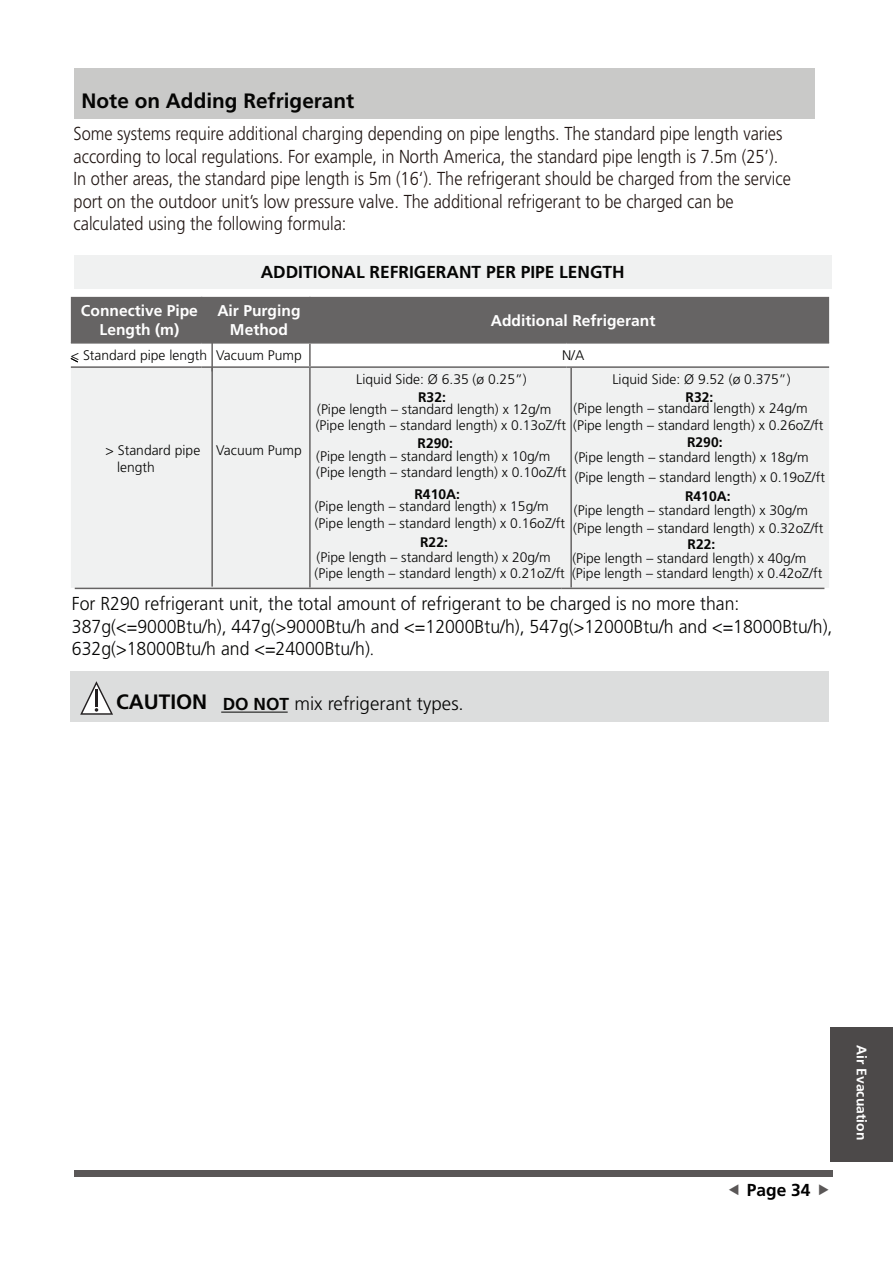
<style>
.page{position:relative;width:893px;height:1263px;background:#fff}
.page>*{position:absolute;margin:0;border:0;box-sizing:border-box;transform-origin:0 0}
.t1{font:700 20.85px "Frutiger LT Std";color:#050504}
.t2{font:300 18.75px/22.5px "Frutiger";color:#211613;scale:.87 1}
.t3{font:300 18.75px/22.5px "Frutiger";color:#050504;scale:.94 1}
.t4{font:300 18.75px "Frutiger";color:#050504}
.t5{font:700 17.4px "Frutiger LT Std";color:#050504}
.t6{font:700 17.4px "Frutiger LT Std";color:#000}
.t7{font:700 15.6px/18.8px "Frutiger LT Std";color:#fff;text-align:center}
.t8{font:700 15.6px "Frutiger";color:#fff}
.t9{font:300 13.8px/16.6px "Frutiger";color:#050504}
.t10{font:700 13.8px "Frutiger LT Std";color:#050504}
.t11{font:700 13.8px "Frutiger LT Std";color:#fff}
.s1{font-family:"Adobe Song Std"}
.s2{font-family:"Frutiger LT Std";font-weight:700;font-size:20.85px}
.s3{font-family:"Frutiger LT Std";font-weight:700;font-size:17.4px}
</style>
<div class="page">
<div style="left:74px;top:1171px;width:758px;height:6px;background:#5a5757"></div>
<div style="left:831px;top:1027px;width:62px;height:134px;background:#4c4949"></div>
<div style="left:74px;top:69px;width:740px;height:50px;background:#c9c9c8"></div>
<div style="left:70px;top:671px;width:758px;height:50px;background:#dcdddd"></div>
<hr style="left:221px;top:712px;width:67px;height:1px;background:#050504">
<div style="left:74px;top:255px;width:758px;height:34px;background:#f0f1f1"></div>
<div style="left:71px;top:297px;width:758px;height:45px;background:#666464"></div>
<div style="left:71px;top:368px;width:758px;height:220px;background:#f0f1f1"></div>
<hr style="left:201px;top:297px;width:1px;height:45px;background:#666464">
<hr style="left:309px;top:297px;width:2px;height:45px;background:#666464">
<hr style="left:71px;top:342px;width:131px;height:2px;background:#666464">
<hr style="left:202px;top:342px;width:108px;height:2px;background:#666464">
<hr style="left:211px;top:340px;width:2px;height:31px;background:#666464">
<hr style="left:310px;top:342px;width:256px;height:2px;background:#666464">
<hr style="left:309px;top:344px;width:2px;height:22px;background:#666464">
<hr style="left:566px;top:342px;width:263px;height:2px;background:#666464">
<hr style="left:71px;top:366px;width:131px;height:2px;background:#666464">
<hr style="left:202px;top:366px;width:108px;height:2px;background:#666464">
<hr style="left:211px;top:368px;width:2px;height:219px;background:#666464">
<hr style="left:310px;top:366px;width:256px;height:2px;background:#666464">
<hr style="left:309px;top:368px;width:2px;height:219px;background:#666464">
<hr style="left:566px;top:366px;width:263px;height:2px;background:#666464">
<hr style="left:570px;top:368px;width:2px;height:219px;background:#666464">
<hr style="left:75px;top:588px;width:487px;height:1px;background:#666464">
<hr style="left:562px;top:588px;width:262px;height:1px;background:#666464">
<svg style="left:70px;top:358px;width:8px;height:4px"></svg>
<svg style="left:80px;top:681px;width:33px;height:34px"></svg>
<h1 class="t1" style="left:82px;top:88px;width:274px">Note on Adding Refrigerant</h1>
<p class="t2" style="left:74px;top:122px;width:826px">Some systems require additional charging depending on pipe lengths. The standard pipe length varies according to local regulations. For example, in North America, the standard pipe length is 7.5m (25’).<br>In other areas, the standard pipe length is 5m (16‘). The refrigerant should be charged from the service port on the outdoor unit’s low pressure valve. The additional refrigerant to be charged can be calculated using the following formula:</p>
<p class="t5" style="left:261px;top:261px;width:366px">ADDITIONAL REFRIGERANT PER PIPE LENGTH</p>
<p class="t7" style="left:81px;top:302px;width:119px">Connective Pipe<br>Length (m)</p>
<p class="t7" style="left:217px;top:302px;width:85px">Air Purging</p>
<p class="t8" style="left:230px;top:320px;width:60px">Method</p>
<p class="t7" style="left:491px;top:311px;width:166px">Additional Refrigerant</p>
<p class="t9" style="left:71px;top:347px;width:232px">&lt; Standard pipe length Vacuum Pump</p>
<p class="t9" style="left:562px;top:347px;width:24px">N/A</p>
<p class="t9" style="left:117px;top:442px;width:85px;text-indent:-12px">&gt; Standard pipe length</p>
<p class="t9" style="left:216px;top:442px;width:87px">Vacuum Pump</p>
<p class="t9" style="left:612px;top:371px;width:180px">Liquid Side: Ø 9.52 (ø 0.375”)</p>
<p class="t10" style="left:686px;top:389px;width:29px">R32:</p>
<p class="t9" style="left:573px;top:400px;width:252px">(Pipe length – standard length) x 24g/m (Pipe length – standard length) x 0.26oZ/ft</p>
<p class="t9" style="left:574px;top:447px;width:252px;line-height:19.6px">(Pipe length – standard length) x 18g/m (Pipe length – standard length) x 0.19oZ/ft</p>
<p class="t9" style="left:356px;top:371px;width:172px">Liquid Side: Ø 6.35 (ø 0.25”)</p>
<p class="t10" style="left:418px;top:389px;width:29px">R32:</p>
<p class="t9" style="left:316px;top:402px;width:252px;line-height:15.6px">(Pipe length – standard length) x 12g/m (Pipe length – standard length) x 0.13oZ/ft</p>
<p class="t10" style="left:418px;top:435px;width:37px">R290:</p>
<p class="t10" style="left:687px;top:434px;width:37px">R290:</p>
<p class="t9" style="left:316px;top:449px;width:252px;line-height:15.5px">(Pipe length – standard length) x 10g/m (Pipe length – standard length) x 0.10oZ/ft</p>
<p class="t10" style="left:414px;top:486px;width:47px">R410A:</p>
<p class="t10" style="left:685px;top:488px;width:47px">R410A:</p>
<p class="t9" style="left:315px;top:498px;width:252px">(Pipe length – standard length) x 15g/m (Pipe length – standard length) x 0.16oZ/ft</p>
<p class="t9" style="left:573px;top:502px;width:252px;line-height:17.7px">(Pipe length – standard length) x 30g/m (Pipe length – standard length) x 0.32oZ/ft</p>
<p class="t10" style="left:420px;top:534px;width:29px">R22:</p>
<p class="t9" style="left:315px;top:548px;width:252px">(Pipe length – standard length) x 20g/m (Pipe length – standard length) x 0.21oZ/ft</p>
<p class="t10" style="left:688px;top:536px;width:29px">R22:</p>
<p class="t9" style="left:572px;top:551px;width:252px;line-height:15.1px">(Pipe length – standard length) x 40g/m (Pipe length – standard length) x 0.42oZ/ft</p>
<h2 class="t3" style="left:72px;top:592px;width:811px">For R290 refrigerant unit, the total amount of refrigerant to be charged is no more than:<br>387g(&lt;=9000Btu/h), 447g(&gt;9000Btu/h and &lt;=12000Btu/h), 547g(&gt;12000Btu/h and &lt;=18000Btu/h),<br>632g(&gt;18000Btu/h and &lt;=24000Btu/h)<span class="s1">.</span></h2>
<h2 class="t4" style="left:116px;top:693px;width:349px"><span class="s2">CAUTION</span> <span class="s3">DO NOT</span> mix refrigerant types.</h2>
<p class="t6" style="left:747px;top:1179px;width:65px">Page 34</p>
<p class="t11" style="left:870px;top:1045px;width:96px;rotate:90deg">Air Evacuation</p>
</div>
